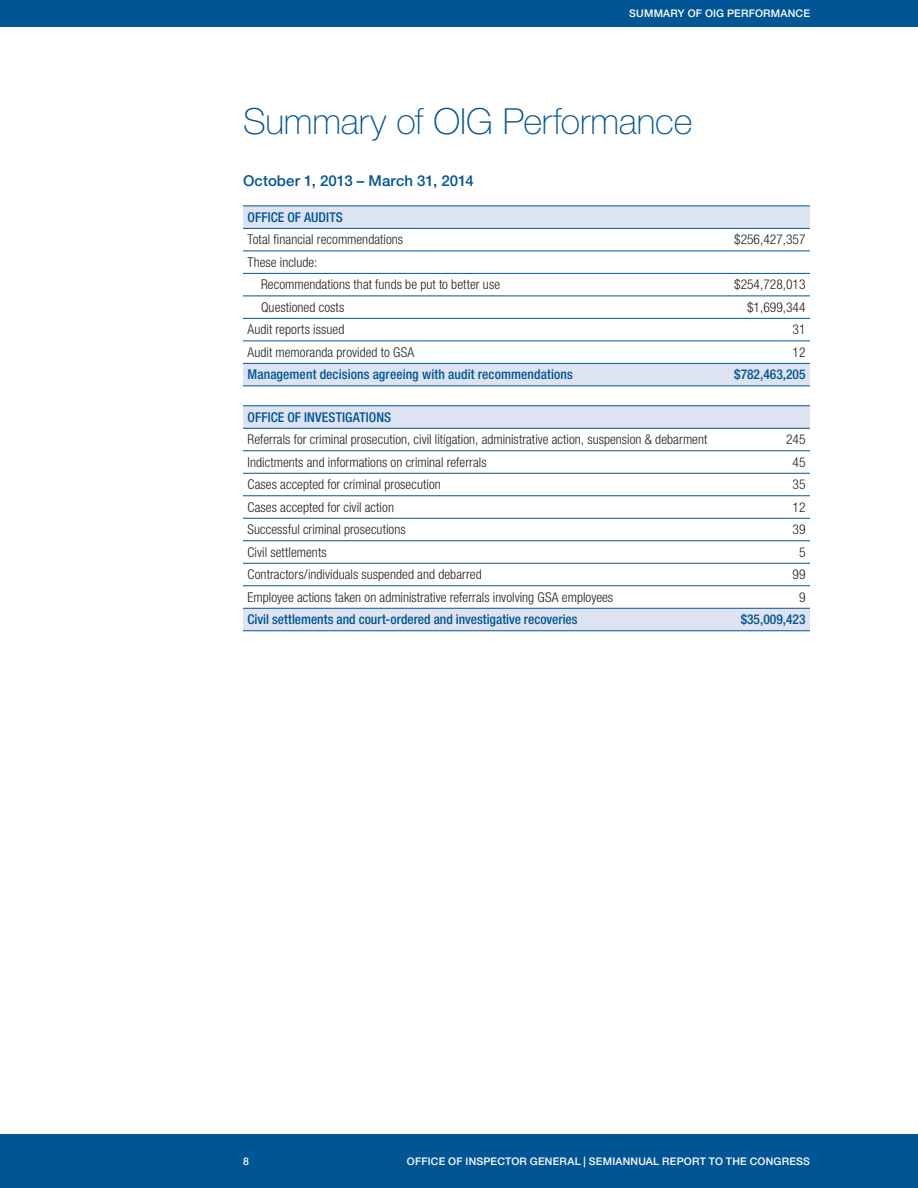
<style>
.page{position:relative;width:918px;height:1188px;background:#fff}
.page>*{position:absolute;margin:0;border:0;box-sizing:border-box;transform-origin:0 0}
._2_subhead{font:100 36px "Helvetica Neue LT Std";letter-spacing:-.005em;color:#005595}
.t1{font:500 15px "Helvetica Neue LT Std";letter-spacing:.01em;color:#005595}
._8_table_text{font:300 condensed 13.5px "Helvetica Neue LT Std";letter-spacing:.005em;color:#231f20}
._8_table_text-2{font:500 condensed 13.5px "Helvetica Neue LT Std";color:#005595}
._9_table_heads{font:500 condensed 13.5px "Helvetica Neue LT Std";letter-spacing:.005em;color:#005595}
.t2{font:500 10.5px "Helvetica Neue LT Std";letter-spacing:.02em;color:#fff}
</style>
<div class="page">
<div style="left:0;top:0;width:918px;height:27px;background:#005595"></div>
<div style="left:0;top:1134px;width:918px;height:54px;background:#005595"></div>
<svg style="left:243px;top:207px;width:567px;height:179px"></svg>
<hr style="left:243px;top:206px;width:477px;height:1px;background:#005595">
<hr style="left:720px;top:206px;width:90px;height:1px;background:#005595">
<hr style="left:243px;top:228px;width:477px;height:1px;background:#005595">
<hr style="left:720px;top:228px;width:90px;height:1px;background:#005595">
<hr style="left:243px;top:251px;width:477px;height:1px;background:#005595">
<hr style="left:720px;top:251px;width:90px;height:1px;background:#005595">
<hr style="left:243px;top:273px;width:477px;height:1px;background:#005595">
<hr style="left:720px;top:273px;width:90px;height:1px;background:#005595">
<hr style="left:243px;top:296px;width:477px;height:1px;background:#005595">
<hr style="left:720px;top:296px;width:90px;height:1px;background:#005595">
<hr style="left:243px;top:318px;width:477px;height:1px;background:#005595">
<hr style="left:720px;top:318px;width:90px;height:1px;background:#005595">
<hr style="left:243px;top:341px;width:477px;height:1px;background:#005595">
<hr style="left:720px;top:341px;width:90px;height:1px;background:#005595">
<hr style="left:243px;top:363px;width:477px;height:1px;background:#005595">
<hr style="left:720px;top:363px;width:90px;height:1px;background:#005595">
<hr style="left:243px;top:386px;width:477px;height:1px;background:#005595">
<hr style="left:720px;top:386px;width:90px;height:1px;background:#005595">
<svg style="left:243px;top:407px;width:567px;height:224px"></svg>
<hr style="left:243px;top:406px;width:477px;height:1px;background:#005595">
<hr style="left:720px;top:406px;width:90px;height:1px;background:#005595">
<hr style="left:243px;top:428px;width:477px;height:1px;background:#005595">
<hr style="left:720px;top:428px;width:90px;height:1px;background:#005595">
<hr style="left:243px;top:451px;width:477px;height:1px;background:#005595">
<hr style="left:720px;top:451px;width:90px;height:1px;background:#005595">
<hr style="left:243px;top:473px;width:477px;height:1px;background:#005595">
<hr style="left:720px;top:473px;width:90px;height:1px;background:#005595">
<hr style="left:243px;top:496px;width:477px;height:1px;background:#005595">
<hr style="left:720px;top:496px;width:90px;height:1px;background:#005595">
<hr style="left:243px;top:518px;width:477px;height:1px;background:#005595">
<hr style="left:720px;top:518px;width:90px;height:1px;background:#005595">
<hr style="left:243px;top:541px;width:477px;height:1px;background:#005595">
<hr style="left:720px;top:541px;width:90px;height:1px;background:#005595">
<hr style="left:243px;top:563px;width:477px;height:1px;background:#005595">
<hr style="left:720px;top:563px;width:90px;height:1px;background:#005595">
<hr style="left:243px;top:586px;width:477px;height:1px;background:#005595">
<hr style="left:720px;top:586px;width:90px;height:1px;background:#005595">
<hr style="left:243px;top:608px;width:477px;height:1px;background:#005595">
<hr style="left:720px;top:608px;width:90px;height:1px;background:#005595">
<hr style="left:243px;top:631px;width:477px;height:1px;background:#005595">
<hr style="left:720px;top:631px;width:90px;height:1px;background:#005595">
<p class="t2" style="left:629px;top:7px;width:182px">SUMMARY OF OIG PERFORMANCE</p>
<p class="_2_subhead" style="left:243px;top:100px;width:451px">Summary of OIG Performance</p>
<p class="t1" style="left:243px;top:172px;width:232px">October 1, 2013 – March 31, 2014</p>
<p class="_9_table_heads" style="left:248px;top:209px;width:97px">OFFICE OF AUDITS</p>
<p class="_8_table_text" style="left:248px;top:232px;width:157px">Total financial recommendations</p>
<p class="_8_table_text" style="left:734px;top:232px;width:73px">$256,427,357</p>
<p class="_8_table_text" style="left:248px;top:254px;width:71px">These include:</p>
<p class="_8_table_text" style="left:261px;top:277px;width:241px">Recommendations that funds be put to better use</p>
<p class="_8_table_text" style="left:734px;top:277px;width:73px">$254,728,013</p>
<p class="_8_table_text" style="left:261px;top:299px;width:85px">Questioned costs</p>
<p class="_8_table_text" style="left:747px;top:299px;width:60px">$1,699,344</p>
<p class="_8_table_text" style="left:248px;top:322px;width:98px">Audit reports issued</p>
<p class="_8_table_text" style="left:793px;top:322px;width:14px">31</p>
<p class="_8_table_text" style="left:248px;top:344px;width:168px">Audit memoranda provided to GSA</p>
<p class="_8_table_text" style="left:793px;top:344px;width:14px">12</p>
<p class="_8_table_text-2" style="left:248px;top:367px;width:327px">Management decisions agreeing with audit recommendations</p>
<p class="_8_table_text-2" style="left:734px;top:367px;width:73px">$782,463,205</p>
<p class="_9_table_heads" style="left:248px;top:409px;width:145px">OFFICE OF INVESTIGATIONS</p>
<p class="_8_table_text" style="left:248px;top:432px;width:461px">Referrals for criminal prosecution, civil litigation, administrative action, suspension &amp; debarment</p>
<p class="_8_table_text" style="left:786px;top:432px;width:21px">245</p>
<p class="_8_table_text" style="left:248px;top:454px;width:241px">Indictments and informations on criminal referrals</p>
<p class="_8_table_text" style="left:793px;top:454px;width:14px">45</p>
<p class="_8_table_text" style="left:248px;top:477px;width:195px">Cases accepted for criminal prosecution</p>
<p class="_8_table_text" style="left:793px;top:477px;width:14px">35</p>
<p class="_8_table_text" style="left:248px;top:499px;width:148px">Cases accepted for civil action</p>
<p class="_8_table_text" style="left:793px;top:499px;width:14px">12</p>
<p class="_8_table_text" style="left:248px;top:522px;width:160px">Successful criminal prosecutions</p>
<p class="_8_table_text" style="left:793px;top:522px;width:14px">39</p>
<p class="_8_table_text" style="left:248px;top:544px;width:81px">Civil settlements</p>
<p class="_8_table_text" style="left:799px;top:544px;width:8px">5</p>
<p class="_8_table_text" style="left:248px;top:567px;width:236px">Contractors/individuals suspended and debarred</p>
<p class="_8_table_text" style="left:793px;top:567px;width:14px">99</p>
<p class="_8_table_text" style="left:248px;top:589px;width:367px">Employee actions taken on administrative referrals involving GSA employees</p>
<p class="_8_table_text" style="left:799px;top:589px;width:8px">9</p>
<p class="_8_table_text-2" style="left:248px;top:611px;width:332px">Civil settlements and court-ordered and investigative recoveries</p>
<p class="_8_table_text-2" style="left:741px;top:611px;width:66px">$35,009,423</p>
<p class="t2" style="left:243px;top:1155px;width:7px">8</p>
<p class="t2" style="left:407px;top:1155px;width:405px">OFFICE OF INSPECTOR GENERAL | SEMIANNUAL REPORT TO THE CONGRESS</p>
</div>
